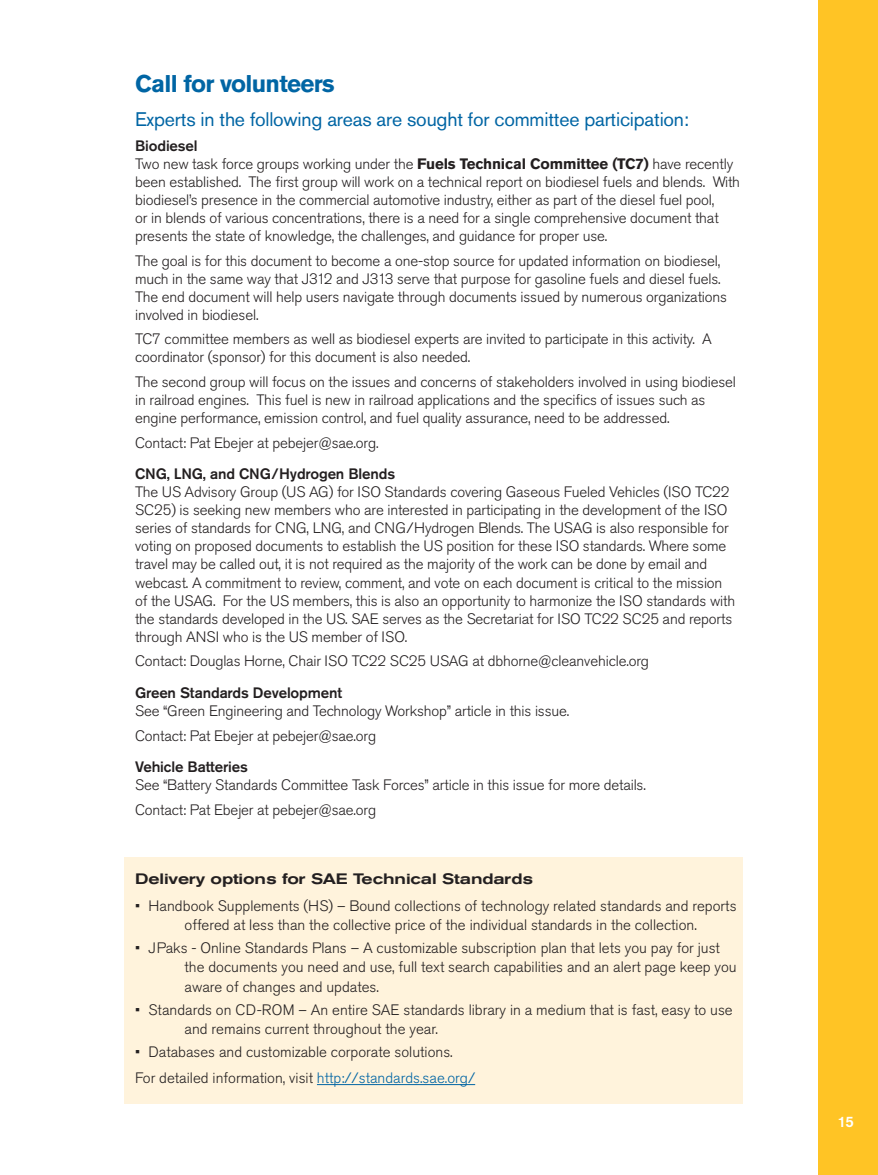
<style>
.page{position:relative;width:878px;height:1175px;background:#fff}
.page>*{position:absolute;margin:0;border:0;box-sizing:border-box;transform-origin:0 0}
.t1{font:700 24px "Akzidenz Grotesk Pro";letter-spacing:-.03em;color:#0065a4}
.t2{font:19.5px "Akzidenz Grotesk Pro";letter-spacing:-.01em;color:#0065a4}
.t3{font:300 15px/18px "Akzidenz Grotesk Pro";letter-spacing:-.01em;color:#231f20}
.t4{font:500 15px "Akzidenz Grotesk Pro";letter-spacing:-.01em;color:#231f20}
.t5{font:500 expanded 15px "Akzidenz Grotesk Pro";letter-spacing:-.01em;color:#231f20}
.t6{font:500 15px "Akzidenz Grotesk Pro";color:#fff}
.s1{font-weight:500}
.s2{font-weight:700}
.s3{color:#0065a4}
</style>
<div class="page">
<div style="left:818px;top:0;width:60px;height:1174px;background:#ffc425"></div>
<div style="left:124px;top:857px;width:618px;height:246px;background:#fff3dc"></div>
<hr style="left:317px;top:1084px;width:158px;height:1px;background:#0065a4">
<h1 class="t1" style="left:135px;top:68px;width:201px">Call for volunteers</h1>
<h2 class="t2" style="left:135px;top:107px;width:555px">Experts in the following areas are sought for committee participation:</h2>
<p class="t3" style="left:135px;top:137px;width:606px"><span class="s1">Biodiesel<br></span>Two new task force groups working under the <span class="s2">Fuels Technical Committee (TC7)</span> have recently been established. The first group will work on a technical report on biodiesel fuels and blends. With biodiesel’s presence in the commercial automotive industry, either as part of the diesel fuel pool,<br>or in blends of various concentrations, there is a need for a single comprehensive document that presents the state of knowledge, the challenges, and guidance for proper use.</p>
<p class="t3" style="left:135px;top:251px;width:593px">The goal is for this document to become a one-stop source for updated information on biodiesel, much in the same way that J312 and J313 serve that purpose for gasoline fuels and diesel fuels.<br>The end document will help users navigate through documents issued by numerous organizations involved in biodiesel.</p>
<p class="t3" style="left:135px;top:330px;width:578px">TC7 committee members as well as biodiesel experts are invited to participate in this activity. A coordinator (sponsor) for this document is also needed.</p>
<p class="t3" style="left:135px;top:373px;width:602px">The second group will focus on the issues and concerns of stakeholders involved in using biodiesel in railroad engines. This fuel is new in railroad applications and the specifics of issues such as engine performance, emission control, and fuel quality assurance, need to be addressed.</p>
<p class="t3" style="left:135px;top:434px;width:245px">Contact: Pat Ebejer at pebejer@sae.org.</p>
<p class="t4" style="left:135px;top:464px;width:261px">CNG, LNG, and CNG/Hydrogen Blends</p>
<p class="t3" style="left:135px;top:483px;width:601px">The US Advisory Group (US AG) for ISO Standards covering Gaseous Fueled Vehicles (ISO TC22<br>SC25) is seeking new members who are interested in participating in the development of the ISO series of standards for CNG, LNG, and CNG/Hydrogen Blends. The USAG is also responsible for voting on proposed documents to establish the US position for these ISO standards. Where some travel may be called out, it is not required as the majority of the work can be done by email and webcast. A commitment to review, comment, and vote on each document is critical to the mission of the USAG. For the US members, this is also an opportunity to harmonize the ISO standards with the standards developed in the US. SAE serves as the Secretariat for ISO TC22 SC25 and reports through ANSI who is the US member of ISO.</p>
<p class="t3" style="left:135px;top:652px;width:515px">Contact: Douglas Horne, Chair ISO TC22 SC25 USAG at dbhorne@cleanvehicle.org</p>
<p class="t4" style="left:135px;top:683px;width:208px">Green Standards Development</p>
<p class="t3" style="left:135px;top:698px;width:435px;line-height:24.8px">See “Green Engineering and Technology Workshop” article in this issue.<br>Contact: Pat Ebejer at pebejer@sae.org</p>
<p class="t4" style="left:135px;top:757px;width:114px">Vehicle Batteries</p>
<p class="t3" style="left:135px;top:772px;width:512px;line-height:24.8px">See “Battery Standards Committee Task Forces” article in this issue for more details.<br>Contact: Pat Ebejer at pebejer@sae.org</p>
<p class="t5" style="left:135px;top:869px;width:399px">Delivery options for SAE Technical Standards</p>
<p class="t3" style="left:185px;top:895px;width:553px;line-height:19.5px;text-indent:-50px">• Handbook Supplements (HS) – Bound collections of technology related standards and reports offered at less than the collective price of the individual standards in the collection.</p>
<p class="t3" style="left:185px;top:937px;width:553px;line-height:19.5px;text-indent:-50px">• JPaks - Online Standards Plans – A customizable subscription plan that lets you pay for just the documents you need and use, full text search capabilities and an alert page keep you aware of changes and updates.</p>
<p class="t3" style="left:185px;top:999px;width:549px;line-height:19.5px;text-indent:-50px">• Standards on CD-ROM – An entire SAE standards library in a medium that is fast, easy to use and remains current throughout the year.</p>
<p class="t3" style="left:135px;top:1038px;width:341px;line-height:26.2px">• Databases and customizable corporate solutions.<br>For detailed information, visit <span class="s3">http://standards.sae.org/</span></p>
<p class="t6" style="left:837px;top:1112px;width:17px">15</p>
</div>
